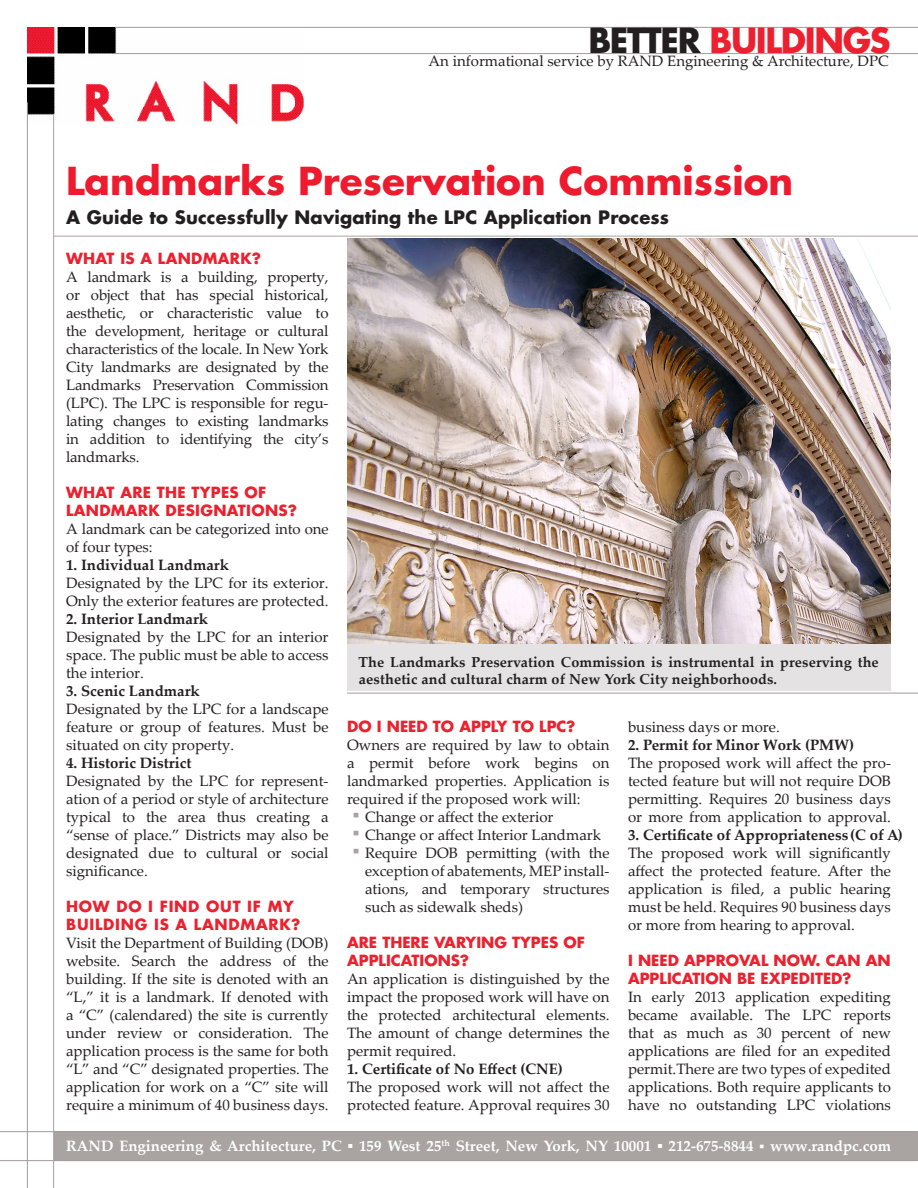
<style>
.page{position:relative;width:918px;height:1188px;background:#fff}
.page>*{position:absolute;margin:0;border:0;box-sizing:border-box;transform-origin:0 0}
.Main_Header{font:700 37.5px "Futura Std";color:#ed1b2d}
.t1{font:700 33.75px "Futura Std";letter-spacing:-.04em;color:#ec212f}
.Headline_Subhead{font:700 18px "Futura Std";letter-spacing:.01em;color:#231f20}
.First_Paragraph_afte{font:15px/18px "Palatino Linotype";color:#231f20;text-align:justify}
.First_Paragraph_afte-2{font:700 15px "Palatino Linotype";color:#231f20}
.Section_Header{font:700 15px/18px "Futura Std";color:#ec212f}
.t2{font:700 15px "Palatino Linotype";color:#fff}
.Section_Header-2{font:700 15px/18px "Futura Std";letter-spacing:.02em;color:#ec212f}
.Section_Header-3{font:700 15px/18px "Futura Std";letter-spacing:.05em;color:#ec212f}
.Black_caption{font:700 14.4px/17.5px "Palatino Linotype";letter-spacing:.01em;color:#231f20}
.s1{color:#231f20}
.s2{font-size:21px;color:#a9a3a2}
.s3{font-size:13.5px}
</style>
<div class="page">
<img style="left:27px;top:27px;width:276px;height:98px">
<hr style="left:115px;top:27px;width:803px;height:1px;background:#a29c9a">
<hr style="left:27px;top:102px;width:1px;height:1086px;background:#a29c9a">
<hr style="left:53px;top:115px;width:1px;height:1073px;background:#a9a3a2">
<hr style="left:115px;top:53px;width:803px;height:1px;background:#a29c9a">
<div style="left:54px;top:1131px;width:864px;height:30px;background:#a9a3a2"></div>
<hr style="left:54px;top:236px;width:864px;height:1px;background:#a9a3a2">
<hr style="left:0;top:1131px;width:917px;height:1px;background:#a29c9a">
<hr style="left:0;top:1160px;width:917px;height:1px;background:#a29c9a">
<div style="left:347px;top:644px;width:544px;height:47px;background:#e4e2e2"></div>
<hr style="left:347px;top:693px;width:571px;height:1px;background:#a29c9a">
<img style="left:347px;top:239px;width:544px;height:404px">
<p class="t1" style="left:588px;top:18px;width:304px"><span class="s1">BETTER</span> BUILDINGS</p>
<p class="First_Paragraph_afte" style="left:429px;top:51px;width:462px">An informational service by RAND Engineering &amp; Architecture, DPC</p>
<p class="Main_Header" style="left:66px;top:156px;width:729px">Landmarks Preservation Commission</p>
<p class="Headline_Subhead" style="left:66px;top:205px;width:605px">A Guide to Successfully Navigating the LPC Application Process</p>
<p class="Section_Header-2" style="left:66px;top:249px;width:196px">WHAT IS A LANDMARK?</p>
<p class="First_Paragraph_afte" style="left:66px;top:267px;width:264px">A landmark is a building, property, or object that has special historical, aesthetic, or characteristic value to the development, heritage or cultural characteristics of the locale. In New York City landmarks are designated by the Landmarks Preservation Commission (LPC). The LPC is responsible for regu&shy;lating changes to existing landmarks in addition to identifying the city’s landmarks.</p>
<p class="Section_Header-2" style="left:66px;top:483px;width:232px">WHAT ARE THE TYPES OF<br>LANDMARK DESIGNATIONS?</p>
<p class="First_Paragraph_afte" style="left:66px;top:519px;width:264px">A landmark can be categorized into one of four types:</p>
<p class="First_Paragraph_afte-2" style="left:66px;top:554px;width:164px">1. Individual Landmark</p>
<p class="First_Paragraph_afte" style="left:66px;top:573px;width:264px">Designated by the LPC for its exterior.<br>Only the exterior features are protected.</p>
<p class="First_Paragraph_afte-2" style="left:66px;top:608px;width:144px">2. Interior Landmark</p>
<p class="First_Paragraph_afte" style="left:66px;top:627px;width:264px">Designated by the LPC for an interior space. The public must be able to access the interior.</p>
<p class="First_Paragraph_afte-2" style="left:66px;top:680px;width:135px">3. Scenic Landmark</p>
<p class="First_Paragraph_afte" style="left:66px;top:699px;width:264px">Designated by the LPC for a landscape feature or group of features. Must be situated on city property.</p>
<p class="First_Paragraph_afte-2" style="left:66px;top:752px;width:127px">4. Historic District</p>
<p class="First_Paragraph_afte" style="left:66px;top:771px;width:264px">Designated by the LPC for represent&shy;ation of a period or style of architecture typical to the area thus creating a “sense of place.” Districts may also be designated due to cultural or social significance.</p>
<p class="Section_Header-3" style="left:66px;top:897px;width:236px">HOW DO I FIND OUT IF MY<br>BUILDING IS A LANDMARK?</p>
<p class="First_Paragraph_afte" style="left:66px;top:933px;width:264px">Visit the Department of Building (DOB) website. Search the address of the building. If the site is denoted with an “L,” it is a landmark. If denoted with a “C” (calendared) the site is currently under review or consideration. The application process is the same for both “L” and “C” designated properties. The application for work on a “C” site will require a minimum of 40 business days.</p>
<p class="Black_caption" style="left:358px;top:652px;width:522px">The Landmarks Preservation Commission is instrumental in preserving the aesthetic and cultural charm of New York City neighborhoods.</p>
<p class="Section_Header" style="left:347px;top:717px;width:230px">DO I NEED TO APPLY TO LPC?</p>
<p class="First_Paragraph_afte" style="left:347px;top:735px;width:264px">Owners are required by law to obtain a permit before work begins on landmarked properties. Application is required if the proposed work will:</p>
<p class="First_Paragraph_afte" style="left:352px;top:807px;width:203px"><span class="s2">▪</span> Change or affect the exterior</p>
<p class="First_Paragraph_afte" style="left:352px;top:825px;width:250px"><span class="s2">▪</span> Change or affect Interior Landmark</p>
<p class="First_Paragraph_afte" style="left:365px;top:843px;width:246px;text-indent:-13px"><span class="s2">▪</span> Require DOB permitting (with the exception of abatements, MEP install&shy;ations, and temporary structures such as sidewalk sheds)</p>
<p class="Section_Header" style="left:347px;top:933px;width:239px">ARE THERE VARYING TYPES OF<br>APPLICATIONS?</p>
<p class="First_Paragraph_afte" style="left:347px;top:969px;width:264px">An application is distinguished by the impact the proposed work will have on the protected architectural elements.<br>The amount of change determines the permit required.</p>
<p class="First_Paragraph_afte-2" style="left:347px;top:1058px;width:217px">1. Certificate of No Effect (CNE)</p>
<p class="First_Paragraph_afte" style="left:347px;top:1077px;width:264px">The proposed work will not affect the protected feature. Approval requires 30</p>
<p class="First_Paragraph_afte" style="left:628px;top:717px;width:153px">business days or more.</p>
<p class="First_Paragraph_afte-2" style="left:628px;top:734px;width:228px">2. Permit for Minor Work (PMW)</p>
<p class="First_Paragraph_afte" style="left:628px;top:753px;width:264px">The proposed work will affect the pro&shy;tected feature but will not require DOB permitting. Requires 20 business days or more from application to approval.</p>
<p class="First_Paragraph_afte-2" style="left:628px;top:824px;width:276px">3. Certificate of Appropriateness(C of A)</p>
<p class="First_Paragraph_afte" style="left:628px;top:843px;width:264px">The proposed work will significantly affect the protected feature. After the application is filed, a public hearing must be held. Requires 90 business days or more from hearing to approval.</p>
<p class="Section_Header" style="left:628px;top:951px;width:264px">I NEED APPROVAL NOW. CAN AN<br>APPLICATION BE EXPEDITED?</p>
<p class="First_Paragraph_afte" style="left:628px;top:987px;width:264px">In early 2013 application expediting became available. The LPC reports that as much as 30 percent of new applications are filed for an expedited permit.There are two types of expedited applications. Both require applicants to have no outstanding LPC violations</p>
<p class="t2" style="left:66px;top:1136px;width:826px">RAND Engineering &amp; Architecture, PC ▪ 159 West 25<sup>th</sup> Street, New York, NY 10001 ▪ 212-675-8844 <span class="s3">▪</span> www.randpc.com</p>
</div>
